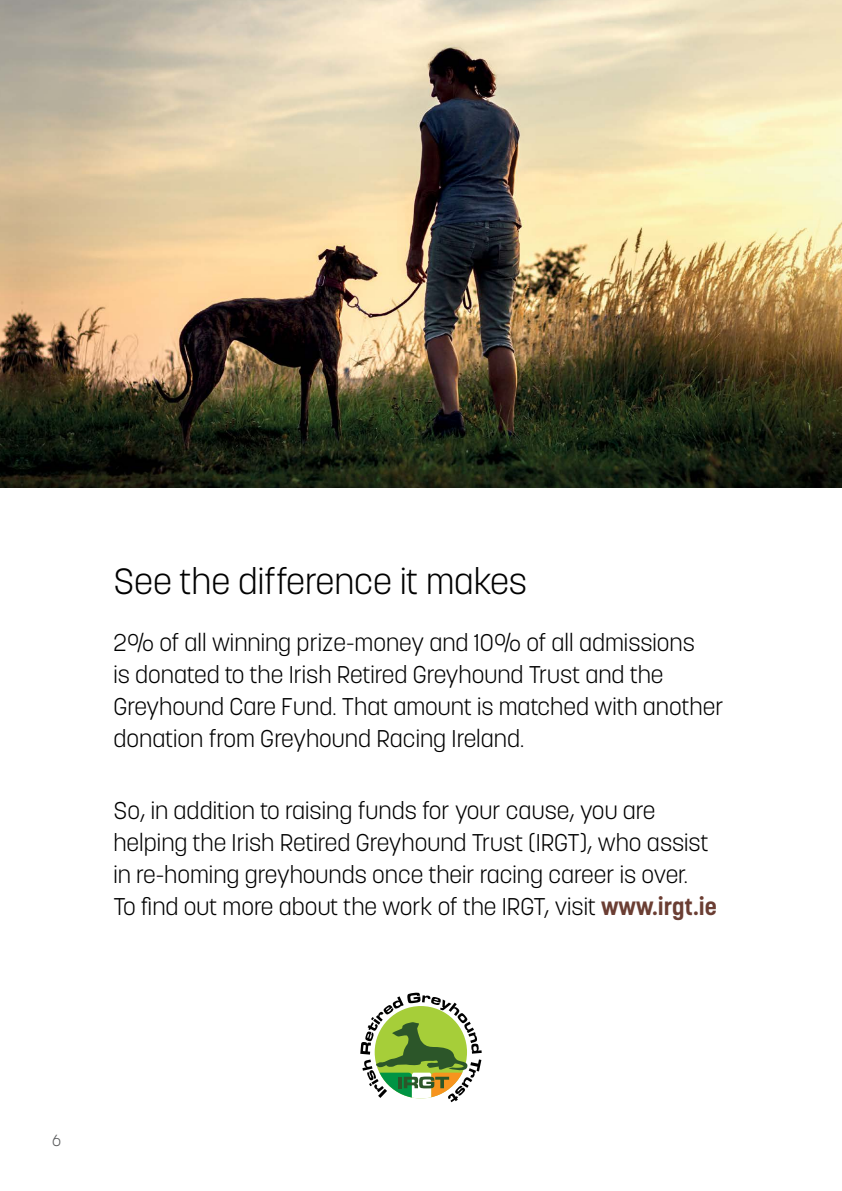
<style>
.page{position:relative;width:842px;height:1191px;background:#fff}
.page>*{position:absolute;margin:0;border:0;box-sizing:border-box;transform-origin:0 0}
.t1{font:300 36px "Korolev";color:#000}
.t2{font:300 24px/32px "Korolev";color:#000}
.t3{font:300 16px "Korolev";color:#58595b}
.s1{font-weight:700;color:#6b3e33}
</style>
<div class="page">
<img style="left:0;top:0;width:842px;height:488px">
<svg style="left:360px;top:992px;width:122px;height:110px"></svg>
<h1 class="t1" style="left:113px;top:559px;width:415px">See the difference it makes</h1>
<p class="t2" style="left:113px;top:626px;width:611px">2% of all winning prize-money and 10% of all admissions<br>is donated to the Irish Retired Greyhound Trust and the Greyhound Care Fund. That amount is matched with another donation from Greyhound Racing Ireland.</p>
<p class="t2" style="left:113px;top:794px;width:605px">So, in addition to raising funds for your cause, you are helping the Irish Retired Greyhound Trust (IRGT), who assist in re-homing greyhounds once their racing career is over.<br>To find out more about the work of the IRGT, visit <span class="s1">www.irgt.ie</span></p>
<p class="t3" style="left:52px;top:1130px;width:11px">6</p>
</div>
